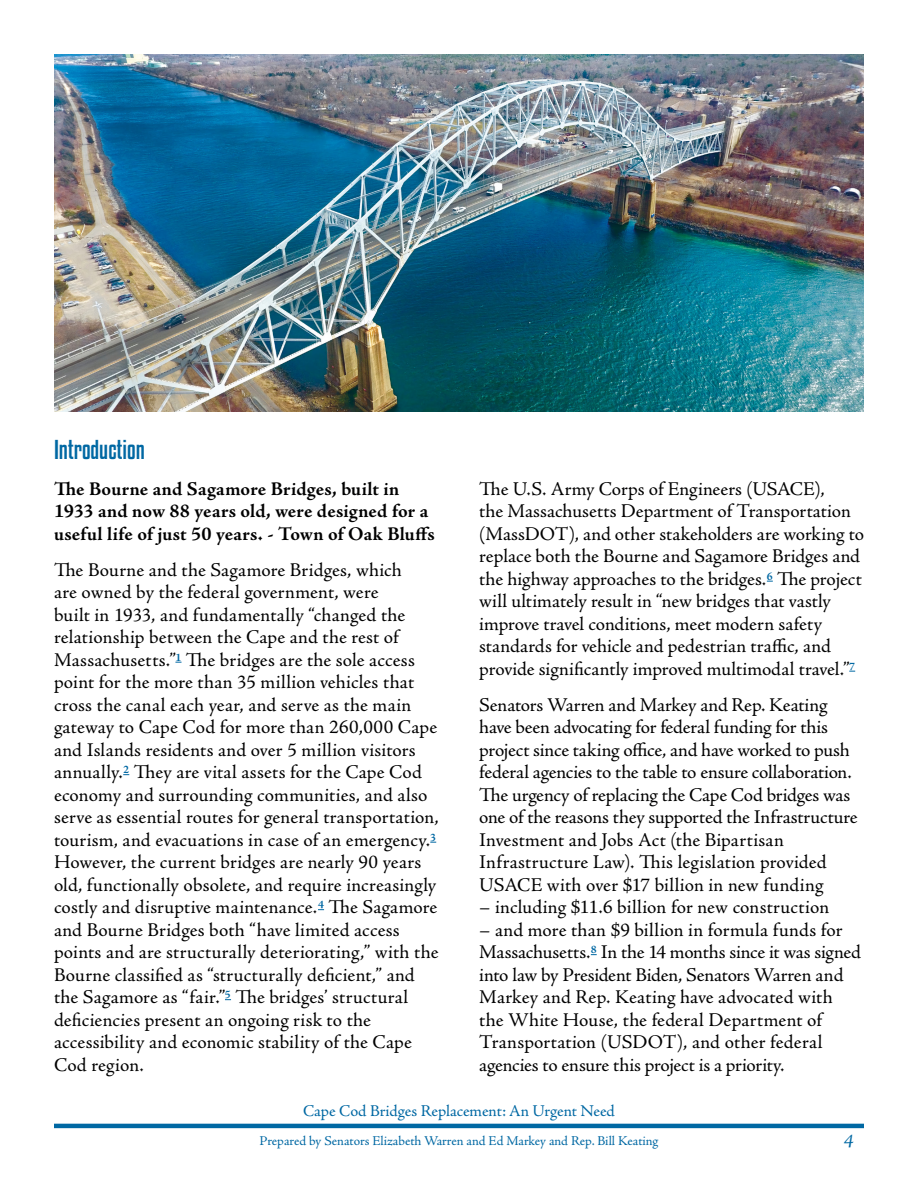
<style>
.page{position:relative;width:918px;height:1188px;background:#fff}
.page>*{position:absolute;margin:0;border:0;box-sizing:border-box;transform-origin:0 0}
.t1{font:24px "Kenyan Coffee Rg";color:#0068a3}
.Body{font:19.5px/22.5px "Adobe Jenson Pro";letter-spacing:.005em;color:#000001}
.Body-2{font:700 19.5px/22.5px "Adobe Jenson Pro";letter-spacing:.01em;color:#000001}
.t2{font:italic 19.5px "Adobe Jenson Pro";color:#0068a3}
.t3{font:16.5px "Adobe Jenson Pro";letter-spacing:-.005em;color:#0068a3}
.t4{font:13.5px "Adobe Jenson Pro";letter-spacing:-.005em;color:#0068a3}
</style>
<div class="page">
<hr style="left:54px;top:1124px;width:810px;height:4px;background:#0068a3">
<img style="left:54px;top:54px;width:810px;height:357px">
<p class="t1" style="left:54px;top:435px;width:92px">Introduction</p>
<p class="Body-2" style="left:54px;top:478px;width:382px">The Bourne and Sagamore Bridges, built in<br>1933 and now 88 years old, were designed for a useful life of just 50 years. - Town of Oak Bluffs</p>
<p class="Body" style="left:54px;top:559px;width:386px">The Bourne and the Sagamore Bridges, which<br>are owned by the federal government, were<br>built in 1933, and fundamentally “changed the relationship between the Cape and the rest of Massachusetts.”<sup>1</sup> The bridges are the sole access point for the more than 35 million vehicles that cross the canal each year, and serve as the main gateway to Cape Cod for more than 260,000 Cape and Islands residents and over 5 million visitors annually.<sup>2</sup> They are vital assets for the Cape Cod economy and surrounding communities, and also serve as essential routes for general transportation, tourism, and evacuations in case of an emergency.<sup>3<br></sup>However, the current bridges are nearly 90 years old, functionally obsolete, and require increasingly costly and disruptive maintenance.<sup>4</sup> The Sagamore and Bourne Bridges both “have limited access points and are structurally deteriorating,” with the Bourne classified as “structurally deficient,” and the Sagamore as “fair.”<sup>5</sup> The bridges’ structural deficiencies present an ongoing risk to the accessibility and economic stability of the Cape Cod region.</p>
<p class="Body" style="left:479px;top:478px;width:386px">The U.S. Army Corps of Engineers (USACE),<br>the Massachusetts Department of Transportation (MassDOT), and other stakeholders are working to replace both the Bourne and Sagamore Bridges and the highway approaches to the bridges.<sup>6</sup> The project will ultimately result in “new bridges that vastly improve travel conditions, meet modern safety standards for vehicle and pedestrian traffic, and provide significantly improved multimodal travel.”<sup>7</sup></p>
<p class="Body" style="left:479px;top:694px;width:380px">Senators Warren and Markey and Rep. Keating have been advocating for federal funding for this project since taking office, and have worked to push federal agencies to the table to ensure collaboration.<br>The urgency of replacing the Cape Cod bridges was one of the reasons they supported the Infrastructure Investment and Jobs Act (the Bipartisan Infrastructure Law). This legislation provided USACE with over $17 billion in new funding</p>
<p class="Body" style="left:479px;top:896px;width:351px">– including $11.6 billion for new construction</p>
<p class="Body" style="left:479px;top:919px;width:383px">– and more than $9 billion in formula funds for Massachusetts.<sup>8</sup> In the 14 months since it was signed into law by President Biden, Senators Warren and Markey and Rep. Keating have advocated with the White House, the federal Department of Transportation (USDOT), and other federal agencies to ensure this project is a priority.</p>
<p class="t3" style="left:303px;top:1101px;width:313px">Cape Cod Bridges Replacement: An Urgent Need</p>
<p class="t4" style="left:260px;top:1133px;width:400px">Prepared by Senators Elizabeth Warren and Ed Markey and Rep. Bill Keating</p>
<p class="t2" style="left:844px;top:1130px;width:11px">4</p>
</div>
